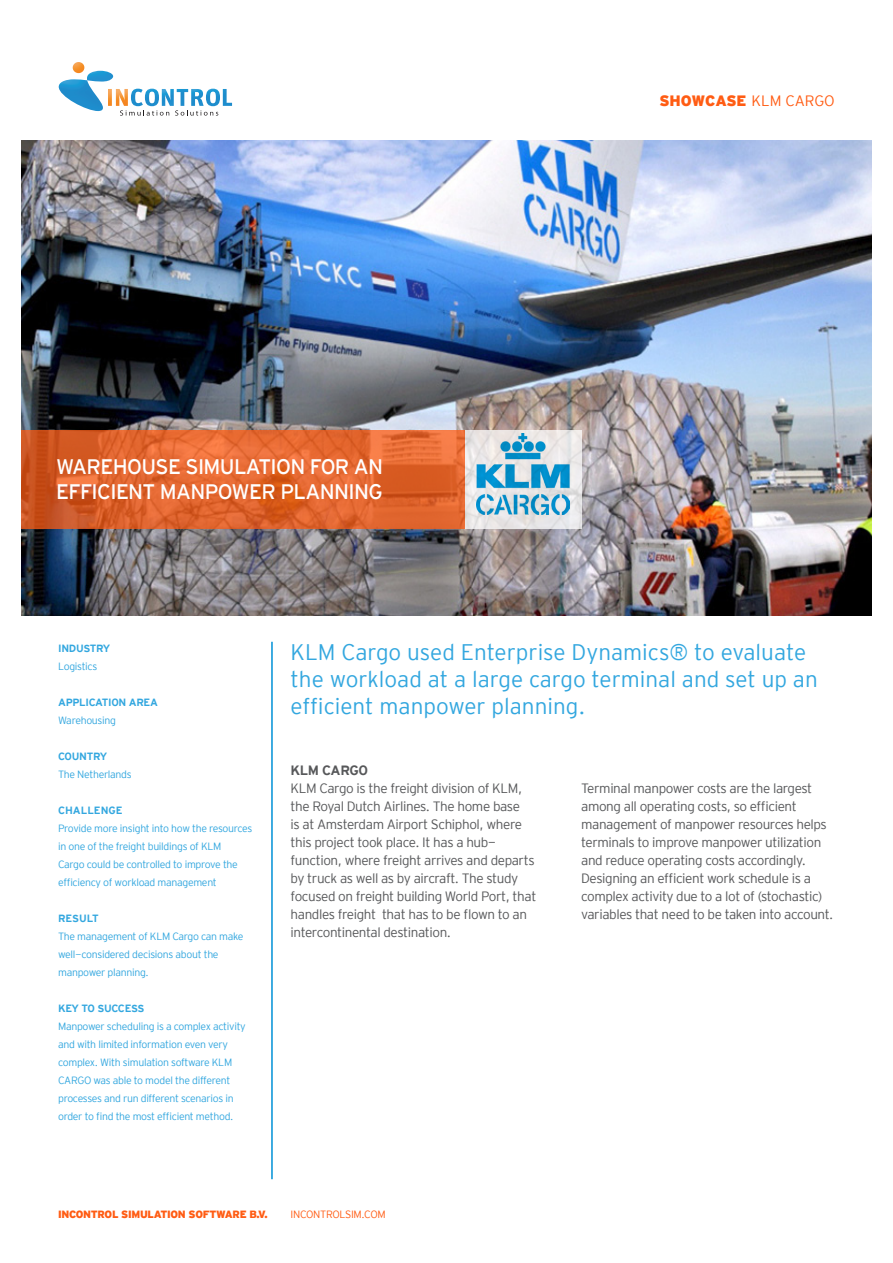
<style>
.page{position:relative;width:893px;height:1263px;background:#fff}
.page>*{position:absolute;margin:0;border:0;box-sizing:border-box;transform-origin:0 0}
.t1{font:27px "Interstate Mono";letter-spacing:-.03em;color:#fff}
.t2{font:22.5px/27px "Interstate Mono Lgt";color:#33a7df}
.t3{font:21px/25.2px "Interstate Mono";letter-spacing:-.03em;color:#fff}
.t4{font:900 15px "Interstate Mono";letter-spacing:-.01em;color:#ff5c13}
.Kopij_zwart{font:13.5px/18px "Interstate Mono Lgt";letter-spacing:-.03em;color:#57585a}
.Kopje_zwart{font:700 13.5px "Interstate Mono";letter-spacing:-.03em;color:#57585a}
.Kopij_blauw{font:10.5px/18px "Interstate Mono Lgt";letter-spacing:-.03em;color:#33a7df}
.Kopij_blauw-2{font:700 10.5px "Interstate Mono";letter-spacing:-.03em;color:#33a7df}
.t5{font:900 10.5px "Interstate Mono";letter-spacing:-.03em;color:#ff5c13}
.t6{font:10.5px "Interstate Mono Lgt";letter-spacing:-.03em;color:#ff5c13}
.Kopij_blauw-3{font:700 10.5px "Interstate Mono";color:#33a7df}
.s1{font-family:"Interstate Mono Lgt";font-weight:400}
</style>
<div class="page">
<hr style="left:271px;top:642px;width:2px;height:537px;background:#0091d7">
<img style="left:21px;top:140px;width:851px;height:476px">
<svg style="left:21px;top:430px;width:444px;height:99px;background:#de632c"></svg>
<svg style="left:465px;top:430px;width:116px;height:99px;background:#e6e5e6"></svg>
<img style="left:476px;top:434px;width:94px;height:80px">
<img style="left:59px;top:79px;width:44px;height:32px">
<img style="left:87px;top:71px;width:26px;height:11px">
<svg style="left:73px;top:62px;width:11px;height:11px"></svg>
<svg style="left:120px;top:110px;width:49px;height:6px"></svg>
<svg style="left:175px;top:110px;width:43px;height:6px"></svg>
<img style="left:108px;top:89px;width:20px;height:17px">
<img style="left:206px;top:89px;width:14px;height:17px">
<img style="left:145px;top:89px;width:14px;height:17px">
<img style="left:131px;top:89px;width:12px;height:17px">
<img style="left:223px;top:89px;width:9px;height:17px">
<img style="left:191px;top:89px;width:13px;height:17px">
<img style="left:177px;top:89px;width:11px;height:17px">
<img style="left:162px;top:89px;width:12px;height:17px">
<p class="t1" style="left:69px;top:448px;width:278px">FOKKER VALUE CHAIN</p>
<p class="t1" style="left:69px;top:481px;width:147px">SIMULATOR</p>
<p class="t3" style="left:56px;top:453px;width:329px">WAREHOUSE SIMULATION FOR AN<br>EFFICIENT MANPOWER PLANNING</p>
<p class="t4" style="left:659px;top:92px;width:177px">SHOWCASE <span class="s1">KLM CARGO</span></p>
<p class="Kopij_blauw-2" style="left:58px;top:642px;width:54px">INDUSTRY</p>
<p class="Kopij_blauw" style="left:58px;top:657px;width:41px">Logistics</p>
<p class="Kopij_blauw-2" style="left:58px;top:696px;width:101px">APPLICATION AREA</p>
<p class="Kopij_blauw" style="left:58px;top:711px;width:59px">Warehousing</p>
<p class="Kopij_blauw-2" style="left:58px;top:750px;width:51px">COUNTRY</p>
<p class="Kopij_blauw" style="left:58px;top:765px;width:75px">The Netherlands</p>
<p class="Kopij_blauw-3" style="left:58px;top:804px;width:66px">CHALLENGE</p>
<p class="Kopij_blauw" style="left:58px;top:819px;width:196px">Provide more insight into how the resources in one of the freight buildings of KLM<br>Cargo could be controlled to improve the efficiency of workload management</p>
<p class="Kopij_blauw-2" style="left:58px;top:912px;width:42px">RESULT</p>
<p class="Kopij_blauw" style="left:58px;top:927px;width:187px">The management of KLM Cargo can make well-considered decisions about the manpower planning.</p>
<p class="Kopij_blauw-2" style="left:58px;top:1002px;width:88px">KEY TO SUCCESS</p>
<p class="Kopij_blauw" style="left:58px;top:1017px;width:189px">Manpower scheduling is a complex activity and with limited information even very complex. With simulation software KLM CARGO was able to model the different processes and run different scenarios in order to find the most efficient method.</p>
<p class="t2" style="left:291px;top:639px;width:529px">KLM Cargo used Enterprise Dynamics® to evaluate the workload at a large cargo terminal and set up an efficient manpower planning.</p>
<p class="Kopje_zwart" style="left:291px;top:762px;width:79px">KLM CARGO</p>
<p class="Kopij_zwart" style="left:291px;top:779px;width:247px">KLM Cargo is the freight division of KLM, the Royal Dutch Airlines. The home base<br>is at Amsterdam Airport Schiphol, where this project took place. It has a hub&shy;function, where freight arrives and departs by truck as well as by aircraft. The study focused on freight building World Port, that handles freight that has to be flown to an intercontinental destination.</p>
<p class="Kopij_zwart" style="left:581px;top:779px;width:254px">Terminal manpower costs are the largest among all operating costs, so efficient management of manpower resources helps terminals to improve manpower utilization and reduce operating costs accordingly.<br>Designing an efficient work schedule is a complex activity due to a lot of (stochastic) variables that need to be taken into account.</p>
<p class="t5" style="left:58px;top:1208px;width:211px">INCONTROL SIMULATION SOFTWARE B.V.</p>
<p class="t6" style="left:291px;top:1209px;width:97px">INCONTROLSIM.COM</p>
</div>
